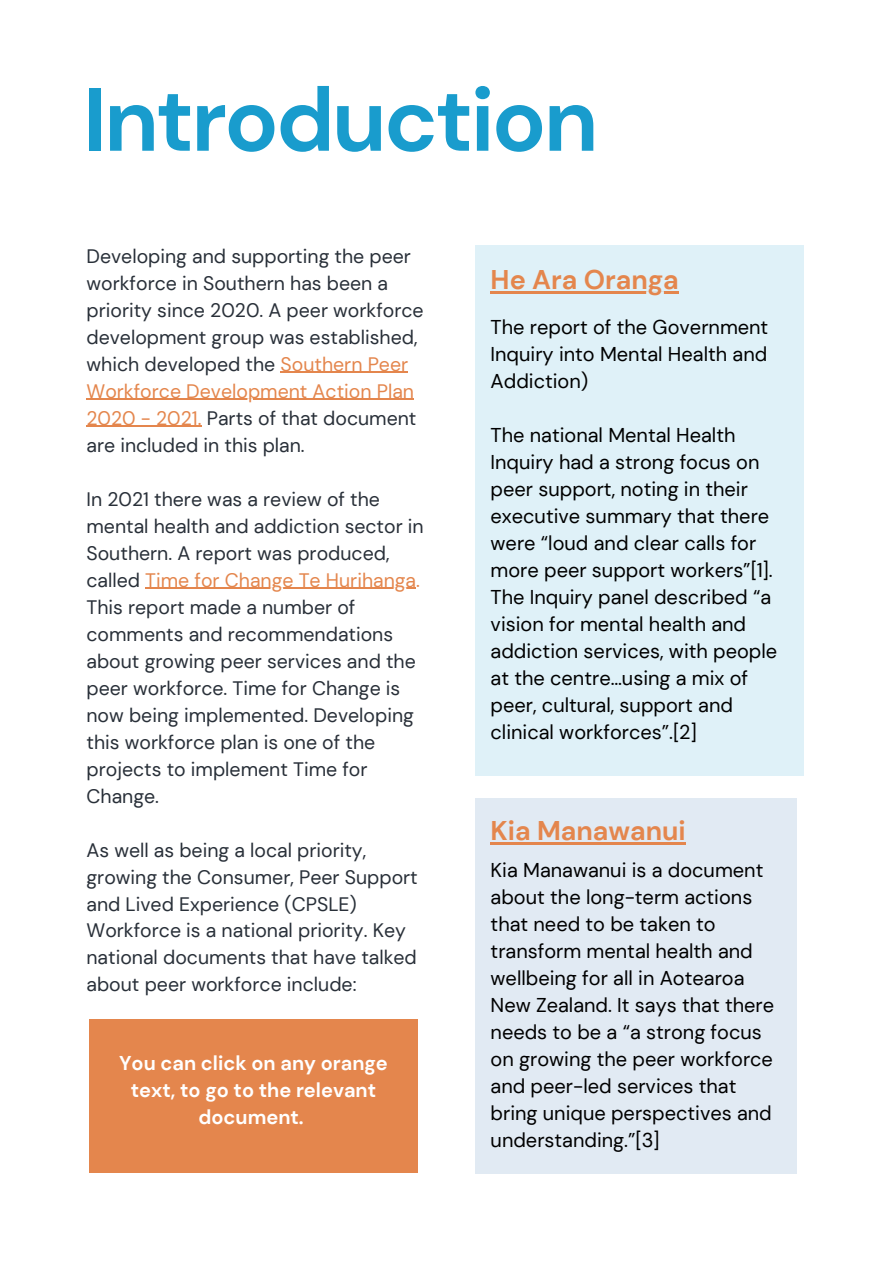
<style>
.page{position:relative;width:893px;height:1264px;background:#fff}
.page>*{position:absolute;margin:0;border:0;box-sizing:border-box;transform-origin:0 0}
.t1{font:700 89.85px "DM Sans";letter-spacing:-.03em;color:#199ccd}
.t2{font:700 27px "DM Sans";color:#e4864d}
.t3{font:19.95px/27px "DM Sans";color:#000}
.t4{font:700 19.95px/27px "DM Sans";color:#fff;text-align:center}
.t5{font:19.5px/27px "DM Sans";color:#293039}
.s1{color:#e4864d}
</style>
<div class="page">
<div style="left:475px;top:245px;width:328px;height:531px;background:#dff1f8"></div>
<div style="left:475px;top:798px;width:321px;height:375px;background:#e1eaf3"></div>
<hr style="left:280px;top:372px;width:128px;height:1px;background:#e4864d">
<hr style="left:86px;top:399px;width:328px;height:1px;background:#e4864d">
<hr style="left:86px;top:426px;width:115px;height:1px;background:#e4864d">
<hr style="left:145px;top:587px;width:271px;height:2px;background:#e4864d">
<div style="left:89px;top:1019px;width:328px;height:153px;background:#e4864d"></div>
<hr style="left:490px;top:292px;width:188px;height:2px;background:#e4864d">
<hr style="left:490px;top:842px;width:195px;height:2px;background:#e4864d">
<h1 class="t1" style="left:83px;top:62px;width:516px">Introduction</h1>
<p class="t5" style="left:86px;top:242px;width:338px">Developing and supporting the peer workforce in Southern has been a priority since 2020. A peer workforce development group was established, which developed the <span class="s1">Southern Peer Workforce Development Action Plan 2020 - 2021.</span> Parts of that document are included in this plan.</p>
<p class="t5" style="left:86px;top:485px;width:339px">In 2021 there was a review of the mental health and addiction sector in<br>Southern. A report was produced, called <span class="s1">Time for Change Te Hurihanga.<br></span>This report made a number of comments and recommendations about growing peer services and the peer workforce. Time for Change is now being implemented. Developing this workforce plan is one of the projects to implement Time for<br>Change.</p>
<p class="t5" style="left:86px;top:836px;width:333px">As well as being a local priority, growing the Consumer, Peer Support and Lived Experience (CPSLE)<br>Workforce is a national priority. Key national documents that have talked about peer workforce include:</p>
<p class="t4" style="left:119px;top:1049px;width:270px">You can click on any orange text, to go to the relevant document.</p>
<h2 class="t2" style="left:490px;top:263px;width:190px">He Ara Oranga</h2>
<p class="t3" style="left:490px;top:314px;width:279px;text-align:justify">The report of the Government Inquiry into Mental Health and Addiction)</p>
<p class="t3" style="left:490px;top:422px;width:288px">The national Mental Health<br>Inquiry had a strong focus on peer support, noting in their executive summary that there were “loud and clear calls for more peer support workers”[1].<br>The Inquiry panel described “a vision for mental health and addiction services, with people at the centre…using a mix of peer, cultural, support and clinical workforces”.[2]</p>
<h2 class="t2" style="left:490px;top:813px;width:197px">Kia Manawanui</h2>
<p class="t3" style="left:490px;top:857px;width:285px">Kia Manawanui is a document about the long-term actions that need to be taken to transform mental health and wellbeing for all in Aotearoa<br>New Zealand. It says that there needs to be a “a strong focus on growing the peer workforce and peer-led services that bring unique perspectives and understanding.”[3]</p>
</div>
